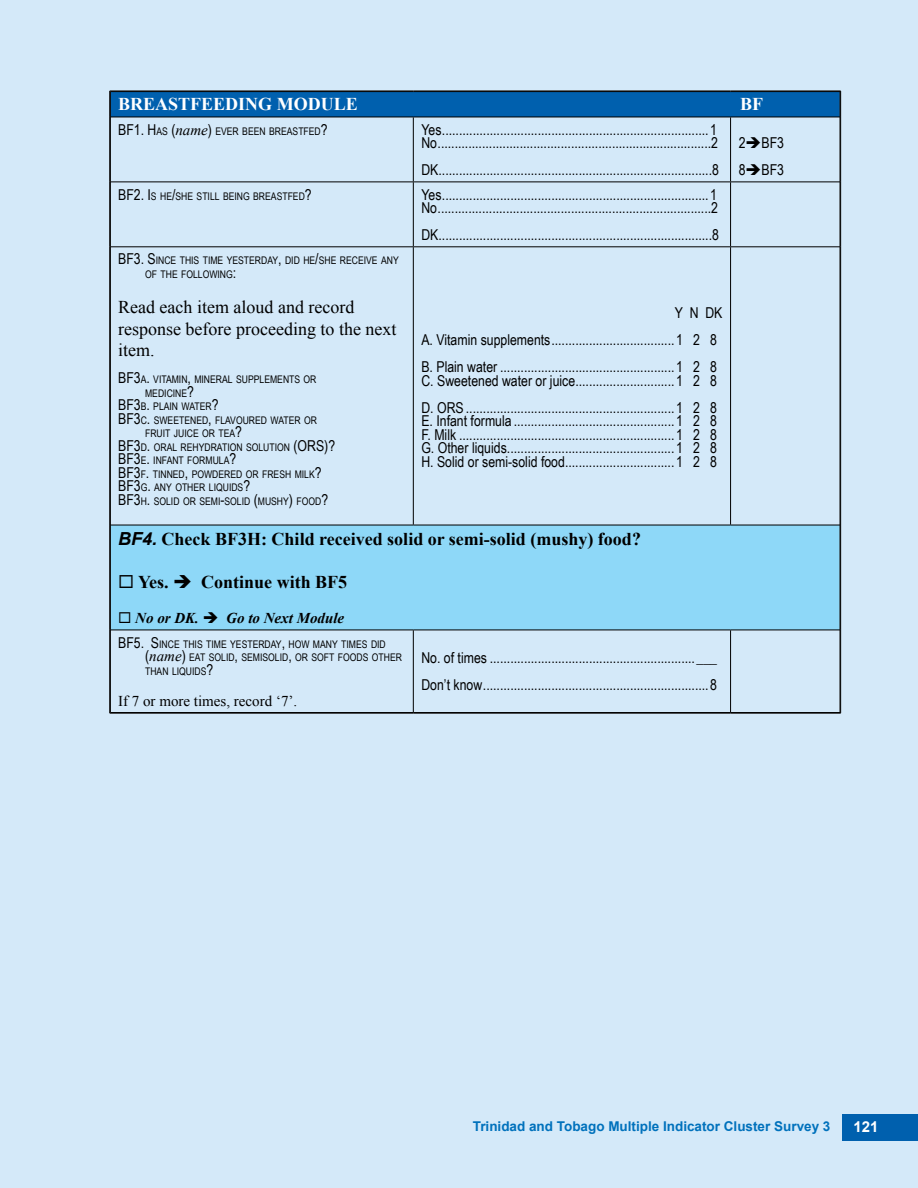
<style>
.page{position:relative;width:918px;height:1188px;background:#d4e9f9}
.page>*{position:absolute;margin:0;border:0;box-sizing:border-box;transform-origin:0 0}
.t1{font:700 18px "Times New Roman";color:#000}
.t2{font:18px/21.6px "Times New Roman";color:#000}
.t3{font:700 18px "Times New Roman";color:#fff}
.t4{font:15px/13.5px "Arial Narrow";color:#000}
.t5{font:15px "Times New Roman";color:#000}
.t6{font:italic 700 15px "Times New Roman";color:#000}
.t7{font:700 15px "Arial";color:#fff}
.t8{font:700 13.5px "Arial";color:#0071bc}
.t9{font:10.5px/13.5px "Arial Narrow";color:#000}
.s1{font-size:15px}
.s2{font-family:"Times New Roman";font-style:italic;font-size:15px}
.s3{font-family:"Arial";font-style:italic}
</style>
<div class="page">
<div style="left:843px;top:1114px;width:75px;height:26px;background:#0060ae"></div>
<div style="left:110px;top:91px;width:730px;height:26px;background:#0060ae"></div>
<div style="left:110px;top:525px;width:730px;height:105px;background:#8ed8f8"></div>
<hr style="left:110px;top:117px;width:303px;height:1px;background:#000">
<hr style="left:413px;top:117px;width:318px;height:1px;background:#000">
<hr style="left:413px;top:117px;width:1px;height:65px;background:#000">
<hr style="left:731px;top:117px;width:109px;height:1px;background:#000">
<hr style="left:730px;top:117px;width:1px;height:65px;background:#000">
<hr style="left:110px;top:182px;width:303px;height:1px;background:#000">
<hr style="left:413px;top:182px;width:318px;height:1px;background:#000">
<hr style="left:413px;top:182px;width:1px;height:64px;background:#000">
<hr style="left:731px;top:182px;width:109px;height:1px;background:#000">
<hr style="left:730px;top:182px;width:1px;height:64px;background:#000">
<hr style="left:110px;top:246px;width:303px;height:1px;background:#000">
<hr style="left:413px;top:246px;width:318px;height:1px;background:#000">
<hr style="left:413px;top:247px;width:1px;height:278px;background:#000">
<hr style="left:731px;top:246px;width:109px;height:1px;background:#000">
<hr style="left:730px;top:247px;width:1px;height:278px;background:#000">
<hr style="left:413px;top:630px;width:1px;height:82px;background:#000">
<hr style="left:730px;top:630px;width:1px;height:82px;background:#000">
<hr style="left:110px;top:91px;width:303px;height:1px;background:#000">
<hr style="left:413px;top:91px;width:318px;height:1px;background:#000">
<hr style="left:731px;top:91px;width:109px;height:1px;background:#000">
<svg style="left:840px;top:91px;width:1px;height:26px"></svg>
<svg style="left:109px;top:91px;width:2px;height:26px"></svg>
<hr style="left:109px;top:117px;width:1px;height:65px;background:#000">
<hr style="left:110px;top:117px;width:1px;height:65px;background:#000">
<hr style="left:840px;top:117px;width:1px;height:65px;background:#000">
<hr style="left:109px;top:182px;width:1px;height:65px;background:#000">
<hr style="left:110px;top:182px;width:1px;height:65px;background:#000">
<hr style="left:840px;top:182px;width:1px;height:65px;background:#000">
<hr style="left:109px;top:247px;width:1px;height:278px;background:#000">
<hr style="left:110px;top:247px;width:1px;height:278px;background:#000">
<hr style="left:840px;top:247px;width:1px;height:278px;background:#000">
<hr style="left:840px;top:525px;width:1px;height:105px;background:#000">
<hr style="left:110px;top:525px;width:303px;height:1px;background:#000">
<hr style="left:413px;top:525px;width:318px;height:1px;background:#000">
<hr style="left:731px;top:525px;width:109px;height:1px;background:#000">
<hr style="left:110px;top:630px;width:303px;height:1px;background:#000">
<hr style="left:413px;top:630px;width:318px;height:1px;background:#000">
<hr style="left:731px;top:630px;width:109px;height:1px;background:#000">
<hr style="left:109px;top:525px;width:1px;height:105px;background:#000">
<hr style="left:110px;top:525px;width:1px;height:105px;background:#000">
<hr style="left:109px;top:630px;width:1px;height:83px;background:#000">
<hr style="left:110px;top:630px;width:1px;height:82px;background:#000">
<hr style="left:110px;top:712px;width:303px;height:1px;background:#000">
<hr style="left:110px;top:713px;width:303px;height:1px;background:#000">
<hr style="left:413px;top:712px;width:318px;height:1px;background:#000">
<hr style="left:413px;top:713px;width:318px;height:1px;background:#000">
<hr style="left:731px;top:712px;width:109px;height:1px;background:#000">
<hr style="left:731px;top:713px;width:110px;height:1px;background:#000">
<hr style="left:840px;top:630px;width:1px;height:83px;background:#000">
<p class="t3" style="left:118px;top:92px;width:246px">breastfeeding module BF</p>
<p class="t9" style="left:118px;top:124px;width:211px"><span class="s1">BF 1. H</span>AS <span class="s1">(</span><span class="s2">name</span><span class="s1">)</span> EVER BEEN BREASTFED<span class="s1">?</span></p>
<p class="t4" style="left:421px;top:122px;width:298px">YES..............................................................................1<br>NO................................................................................2</p>
<p class="t4" style="left:421px;top:163px;width:299px">DK................................................................................8</p>
<p class="t4" style="left:739px;top:129px;width:47px;line-height:27px">2➔BF3<br>8➔BF3</p>
<p class="t9" style="left:118px;top:189px;width:195px"><span class="s1">BF2. I</span> S HE<span class="s1">/</span>SHE STILL BEING BREASTFED<span class="s1">?</span></p>
<p class="t4" style="left:421px;top:187px;width:298px">YES..............................................................................1<br>NO................................................................................2</p>
<p class="t4" style="left:421px;top:227px;width:299px">DK................................................................................8</p>
<p class="t9" style="left:145px;top:254px;width:255px;text-indent:-27px"><span class="s1">BF3. S</span>INCE THIS TIME YESTERDAY<span class="s1">,</span> DID HE<span class="s1">/</span>SHE RECEIVE ANY<br>OF THE FOLLOWING<span class="s1">:</span></p>
<p class="t2" style="left:118px;top:296px;width:280px">Read each item aloud and record response before proceeding to the next item.</p>
<p class="t9" style="left:118px;top:372px;width:200px"><span class="s1">BF3</span>A<span class="s1">.</span> VITAMIN<span class="s1">,</span> MINERAL SUPPLEMENTS OR</p>
<p class="t9" style="left:145px;top:386px;width:50px">MEDICINE<span class="s1">?</span></p>
<p class="t9" style="left:118px;top:399px;width:102px"><span class="s1">BF3</span>B<span class="s1">.</span> PLAIN WATER<span class="s1">?</span></p>
<p class="t9" style="left:118px;top:413px;width:200px"><span class="s1">BF3</span>C<span class="s1">.</span> SWEETENED<span class="s1">,</span> FLAVOURED WATER OR</p>
<p class="t9" style="left:145px;top:426px;width:98px">FRUIT JUICE OR TEA<span class="s1">?</span></p>
<p class="t9" style="left:118px;top:440px;width:219px"><span class="s1">BF3</span>D<span class="s1">.</span> ORAL REHYDRATION SOLUTION <span class="s1">(ORS)?</span></p>
<p class="t9" style="left:118px;top:453px;width:120px"><span class="s1">BF3</span>E<span class="s1">.</span> INFANT FORMULA<span class="s1">?</span></p>
<p class="t9" style="left:118px;top:467px;width:205px"><span class="s1">BF3</span>F<span class="s1">.</span> TINNED<span class="s1">,</span> POWDERED OR FRESH MILK<span class="s1">?</span></p>
<p class="t9" style="left:118px;top:480px;width:134px"><span class="s1">BF3</span>G<span class="s1">.</span> ANY OTHER LIQUIDS<span class="s1">?</span></p>
<p class="t9" style="left:118px;top:494px;width:212px"><span class="s1">BF3</span>H<span class="s1">.</span> SOLID OR SEMI<span class="s1">-</span>SOLID <span class="s1">(</span>MUSHY<span class="s1">)</span> FOOD<span class="s1">?</span></p>
<p class="t4" style="left:421px;top:299px;width:303px;line-height:27px;text-indent:253px">Y N DK<br>A. VITAMIN SUPPLEMENTS....................................1 2 8<br>B. PLAIN WATER ...................................................1 2 8</p>
<p class="t4" style="left:421px;top:367px;width:297px;line-height:27px">C. SWEETENED WATER OR JUICE.............................1 2 8<br>D. ORS .............................................................1 2 8</p>
<p class="t4" style="left:421px;top:414px;width:297px;text-align:justify">E. INFANT FORMULA ...............................................1 2 8<br>F. MILK ...............................................................1 2 8<br>G. OTHER LIQUIDS.................................................1 2 8<br>H. SOLID OR SEMI-SOLID FOOD................................1 2 8</p>
<p class="t1" style="left:118px;top:526px;width:524px"><span class="s3">BF4.</span> Check BF3H: Child received solid or semi-solid (mushy) food?</p>
<p class="t1" style="left:118px;top:570px;width:231px">◻ Yes. ➔ Continue with BF5</p>
<p class="t6" style="left:118px;top:608px;width:228px">◻ No or DK. ➔ Go to Next Module</p>
<p class="t9" style="left:145px;top:637px;width:258px;text-indent:-27px"><span class="s1">BF5. S</span>INCE THIS TIME YESTERDAY<span class="s1">,</span> HOW MANY TIMES DID <span class="s1">(</span><span class="s2">name</span><span class="s1">)</span> EAT SOLID<span class="s1">,</span> SEMISOLID<span class="s1">,</span> OR SOFT FOODS OTHER<br>THAN LIQUIDS<span class="s1">?</span></p>
<p class="t5" style="left:118px;top:691px;width:181px">If 7 or more times, record ‘7’.</p>
<p class="t4" style="left:421px;top:643px;width:297px;line-height:27px">NO. OF TIMES ............................................................___<br>DON’T KNOW..................................................................8</p>
<p class="t8" style="left:473px;top:1117px;width:359px">Trinidad and Tobago Multiple Indicator Cluster Survey 3</p>
<p class="t7" style="left:854px;top:1117px;width:9px">121</p>
</div>
